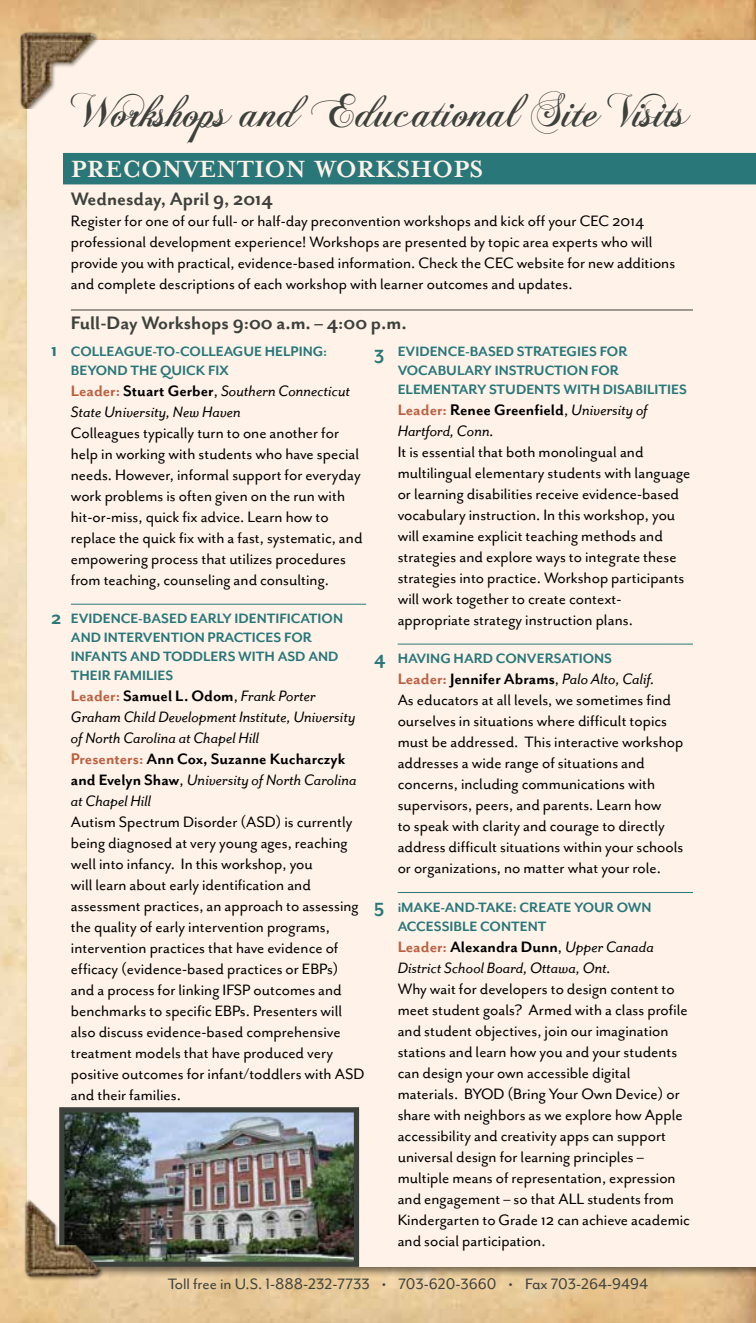
<style>
.page{position:relative;width:756px;height:1323px;background:#fff}
.page>*{position:absolute;margin:0;border:0;box-sizing:border-box;transform-origin:0 0}
.t1{font:49px "Chopin Script";letter-spacing:-.025em;color:#3d413c}
.t2{font:700 26.95px "Mrs Eaves";color:#fff3e9}
.t3{font:21px "Mr Eaves San B";color:#3d413c}
.t4{font:21px "Mr Eaves San B";color:#297779}
.t5{font:17.5px/21px "Mr Eaves San R";color:#000}
.t6{font:17.5px/21px "Mr Eaves San RI";color:#000}
.t7{font:17.5px "Mr Eaves San B";color:#000}
.t8{font:17.5px "Mr Eaves San Alt R";color:#3d413c}
.t9{font:15.75px/18.9px "Mr Eaves San B";color:#297779}
.s1{font-family:"Mr Eaves San B";color:#ba6041}
.s2{font-family:"Mr Eaves San B"}
.s3{font-family:"Mr Eaves San R"}
.s4{color:#ba6041}
.s5{font-family:"Mr Eaves San RI"}
</style>
<div class="page">
<img style="left:0;top:0;width:756px;height:1323px">
<div style="left:28px;top:41px;width:728px;height:1226px;background:#fff3e9"></div>
<img style="left:12px;top:19px;width:93px;height:90px">
<hr style="left:71px;top:604px;width:295px;height:1px;background:#297779">
<hr style="left:398px;top:644px;width:295px;height:1px;background:#297779">
<hr style="left:398px;top:892px;width:295px;height:1px;background:#297779">
<div style="left:63px;top:153px;width:693px;height:31px;background:#297779"></div>
<hr style="left:71px;top:310px;width:622px;height:1px;background:#3d413c">
<img style="left:59px;top:1107px;width:303px;height:163px">
<img style="left:17px;top:1192px;width:93px;height:90px">
<p class="t4" style="left:51px;top:338px;width:8px">1</p>
<p class="t4" style="left:51px;top:606px;width:12px">2</p>
<h1 class="t1" style="left:71px;top:80px;width:620px">Workshops and Educational Site Visits</h1>
<h2 class="t2" style="left:71px;top:153px;width:414px">PRECONVENTION WORKSHOPS</h2>
<p class="t3" style="left:71px;top:187px;width:204px">Wednesday, April 9, 2014</p>
<p class="t5" style="left:71px;top:210px;width:606px">Register for one of our full- or half-day preconvention workshops and kick off your CEC 2014 professional development experience! Workshops are presented by topic area experts who will provide you with practical, evidence-based information. Check the CEC website for new additions and complete descriptions of each workshop with learner outcomes and updates.</p>
<p class="t3" style="left:71px;top:311px;width:337px">Full-Day Workshops 9:00 a.m. – 4:00 p.m.</p>
<p class="t9" style="left:71px;top:342px;width:258px">COLLEAGUE-TO-COLLEAGUE HELPING:<br>BEYOND THE QUICK FIX</p>
<p class="t6" style="left:71px;top:380px;width:281px"><span class="s1">Leader:</span> <span class="s2">Stuart Gerber</span><span class="s3">,</span> Southern Connecticut<br>State University, New Haven</p>
<p class="t5" style="left:71px;top:422px;width:293px">Colleagues typically turn to one another for help in working with students who have special needs. However, informal support for everyday work problems is often given on the run with hit-or-miss, quick fix advice. Learn how to replace the quick fix with a fast, systematic, and empowering process that utilizes procedures from teaching, counseling and consulting.</p>
<p class="t9" style="left:71px;top:609px;width:274px">EVIDENCE-BASED EARLY IDENTIFICATION<br>AND INTERVENTION PRACTICES FOR<br>INFANTS AND TODDLERS WITH ASD AND<br>THEIR FAMILIES</p>
<p class="t7" style="left:71px;top:686px;width:247px"><span class="s4">Leader:</span> Samuel L. Odom<span class="s3">,</span> <span class="s5">Frank Porter</span></p>
<p class="t6" style="left:71px;top:706px;width:286px">Graham Child Development Institute, University of North Carolina at Chapel Hill</p>
<p class="t7" style="left:71px;top:749px;width:276px"><span class="s4">Presenters:</span> Ann Cox, Suzanne Kucharczyk</p>
<p class="t6" style="left:71px;top:769px;width:287px"><span class="s2">and Evelyn Shaw</span><span class="s3">,</span> University of North Carolina at Chapel Hill</p>
<p class="t5" style="left:71px;top:811px;width:295px">Autism Spectrum Disorder (ASD) is currently being diagnosed at very young ages, reaching well into infancy. In this workshop, you<br>will learn about early identification and assessment practices, an approach to assessing the quality of early intervention programs, intervention practices that have evidence of efficacy (evidence-based practices or EBPs) and a process for linking IFSP outcomes and benchmarks to specific EBPs. Presenters will also discuss evidence-based comprehensive treatment models that have produced very positive outcomes for infant/toddlers with ASD and their families.</p>
<p class="t4" style="left:374px;top:341px;width:12px">3</p>
<p class="t4" style="left:374px;top:645px;width:13px">4</p>
<p class="t4" style="left:374px;top:894px;width:12px">5</p>
<p class="t9" style="left:398px;top:342px;width:291px">EVIDENCE-BASED STRATEGIES FOR<br>VOCABULARY INSTRUCTION FOR<br>ELEMENTARY STUDENTS WITH DISABILITIES</p>
<p class="t7" style="left:398px;top:400px;width:252px"><span class="s4">Leader:</span> Renee Greenfield<span class="s3">,</span> <span class="s5">University of</span></p>
<p class="t6" style="left:398px;top:420px;width:98px">Hartford, Conn.</p>
<p class="t5" style="left:398px;top:441px;width:294px">It is essential that both monolingual and multilingual elementary students with language or learning disabilities receive evidence-based vocabulary instruction. In this workshop, you will examine explicit teaching methods and strategies and explore ways to integrate these strategies into practice. Workshop participants will work together to create context&shy;appropriate strategy instruction plans.</p>
<p class="t9" style="left:398px;top:649px;width:216px">HAVING HARD CONVERSATIONS</p>
<p class="t6" style="left:398px;top:669px;width:258px"><span class="s1">Leader:</span> <span class="s2">Jennifer Abrams</span><span class="s3">,</span> Palo Alto, Calif.</p>
<p class="t5" style="left:398px;top:690px;width:287px">As educators at all levels, we sometimes find ourselves in situations where difficult topics must be addressed. This interactive workshop addresses a wide range of situations and concerns, including communications with supervisors, peers, and parents. Learn how<br>to speak with clarity and courage to directly address difficult situations within your schools or organizations, no matter what your role.</p>
<p class="t9" style="left:398px;top:897px;width:255px">iMAKE-AND-TAKE: CREATE YOUR OWN<br>ACCESSIBLE CONTENT</p>
<p class="t7" style="left:398px;top:936px;width:258px"><span class="s4">Leader:</span> Alexandra Dunn<span class="s3">,</span> <span class="s5">Upper Canada</span></p>
<p class="t6" style="left:398px;top:957px;width:215px">District School Board, Ottawa, Ont.</p>
<p class="t5" style="left:398px;top:978px;width:294px">Why wait for developers to design content to meet student goals? Armed with a class profile and student objectives, join our imagination stations and learn how you and your students can design your own accessible digital materials. BYOD (Bring Your Own Device) or share with neighbors as we explore how Apple accessibility and creativity apps can support universal design for learning principles – multiple means of representation, expression and engagement – so that ALL students from Kindergarten to Grade 12 can achieve academic and social participation.</p>
<p class="t8" style="left:168px;top:1274px;width:482px">Toll free in U.S. 1-888-232-7733 • 703-620-3660 • Fax 703-264-9494</p>
</div>
